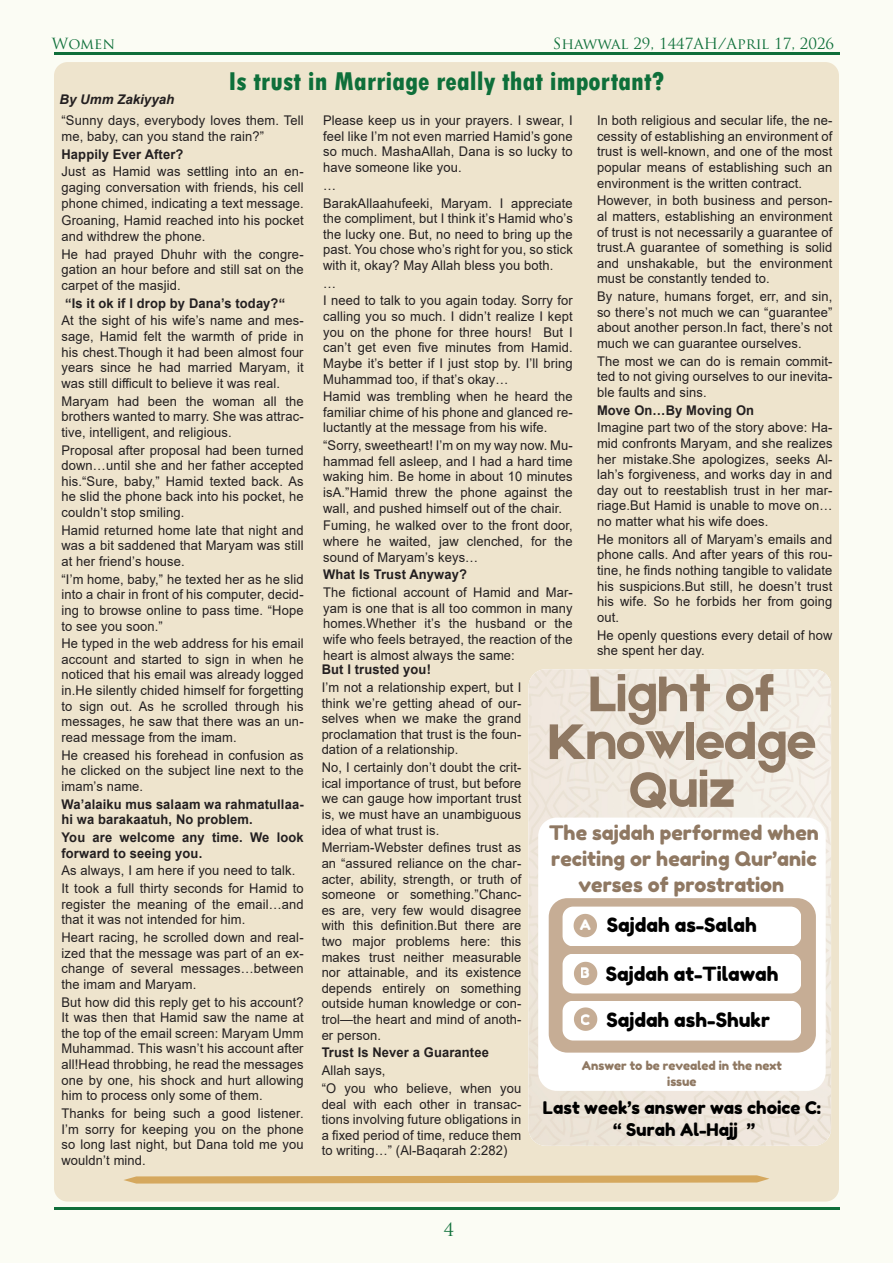
<style>
.page{position:relative;width:893px;height:1263px;background:#fbfcf4}
.page>*{position:absolute;margin:0;border:0;box-sizing:border-box;transform-origin:0 0}
.t1{font:53.25px/47.8px "Etna";color:#8f7862;text-align:center}
.t2{font:800 condensed 27px "Tw Cen";color:#0e6f3a}
.t3{font:19.95px/26px "Fredoka One";color:#8f7862;text-align:center}
.t4{font:19.5px "Fredoka One";color:#000}
.t5{font:18px "Trajan Pro";color:#0f703a}
.t6{font:17.4px/22.6px "Fredoka One";color:#000;text-align:center}
.t7{font:15px "Trajan Pro";color:#0f703a}
.t8{font:14.55px "Fredoka One";color:#fff}
.t9{font:13.35px/15.6px "Arial";letter-spacing:.01em;color:#231f20;text-align:justify}
.t10{font:700 13.35px/15.6px "Arial";letter-spacing:.01em;color:#231f20}
.t11{font:italic 700 13.35px "Arial";color:#231f20}
.t12{font:12.15px/15.8px "Fredoka One";color:#8f7862;text-align:center}
</style>
<div class="page">
<div style="left:54px;top:62px;width:785px;height:1139px;background:#eee4cd;border-radius:14px"></div>
<hr style="left:54px;top:53px;width:785px;height:2px;background:#0f6e3a">
<svg style="left:124px;top:1175px;width:645px;height:8px;background:#d8b06d"></svg>
<img style="left:529px;top:669px;width:302px;height:477px">
<div style="left:538px;top:817px;width:287px;height:274px;background:#fff"></div>
<div style="left:549px;top:898px;width:267px;height:154px;background:#c6ad95"></div>
<div style="left:563px;top:906px;width:238px;height:40px;background:#fff"></div>
<div style="left:563px;top:954px;width:238px;height:39px;background:#fff"></div>
<div style="left:563px;top:1001px;width:238px;height:39px;background:#fff"></div>
<svg style="left:574px;top:914px;width:23px;height:23px"></svg>
<svg style="left:574px;top:962px;width:23px;height:23px"></svg>
<svg style="left:574px;top:1007px;width:23px;height:24px"></svg>
<hr style="left:54px;top:1207px;width:785px;height:3px;background:#0f6e3a">
<p class="t7" style="left:52px;top:34px;width:65px">Women</p>
<p class="t7" style="left:553px;top:34px;width:283px">Shawwal 29, 1447AH/April 17, 2026</p>
<p class="t2" style="left:228px;top:65px;width:437px">Is trust in Marriage really that important?</p>
<p class="t9" style="left:62px;top:113px;width:244px">“Sunny days, everybody loves them. Tell me, baby, can you stand the rain?”</p>
<p class="t10" style="left:62px;top:146px;width:123px">Happily Ever After?</p>
<p class="t9" style="left:62px;top:164px;width:244px">Just as Hamid was settling into an en&shy;gaging conversation with friends, his cell phone chimed, indicating a text message.</p>
<p class="t9" style="left:62px;top:213px;width:244px">Groaning, Hamid reached into his pocket and withdrew the phone.</p>
<p class="t9" style="left:62px;top:246px;width:244px">He had prayed Dhuhr with the congre&shy;gation an hour before and still sat on the carpet of the masjid.</p>
<p class="t10" style="left:65px;top:295px;width:221px">“Is it ok if I drop by Dana’s today?“</p>
<p class="t9" style="left:62px;top:313px;width:244px">At the sight of his wife’s name and mes&shy;sage, Hamid felt the warmth of pride in his chest.Though it had been almost four years since he had married Maryam, it was still difficult to believe it was real.</p>
<p class="t9" style="left:62px;top:393px;width:244px">Maryam had been the woman all the brothers wanted to marry. She was attrac&shy;tive, intelligent, and religious.</p>
<p class="t9" style="left:62px;top:442px;width:244px">Proposal after proposal had been turned down…until she and her father accepted his.“Sure, baby,” Hamid texted back. As he slid the phone back into his pocket, he couldn’t stop smiling.</p>
<p class="t9" style="left:62px;top:522px;width:244px">Hamid returned home late that night and was a bit saddened that Maryam was still at her friend’s house.</p>
<p class="t9" style="left:62px;top:571px;width:244px">“I’m home, baby,” he texted her as he slid into a chair in front of his computer, decid&shy;ing to browse online to pass time. “Hope to see you soon.”</p>
<p class="t9" style="left:62px;top:636px;width:244px">He typed in the web address for his email account and started to sign in when he noticed that his email was already logged in.He silently chided himself for forgetting to sign out. As he scrolled through his messages, he saw that there was an un&shy;read message from the imam.</p>
<p class="t9" style="left:62px;top:747px;width:244px">He creased his forehead in confusion as he clicked on the subject line next to the imam’s name.</p>
<p class="t10" style="left:62px;top:796px;width:244px">Wa’alaiku mus salaam wa rahmatullaa&shy;hi wa barakaatuh, No problem.</p>
<p class="t10" style="left:62px;top:830px;width:244px">You are welcome any time. We look forward to seeing you.</p>
<p class="t9" style="left:62px;top:863px;width:235px">As always, I am here if you need to talk.</p>
<p class="t9" style="left:62px;top:880px;width:244px">It took a full thirty seconds for Hamid to register the meaning of the email…and that it was not intended for him.</p>
<p class="t9" style="left:62px;top:929px;width:244px">Heart racing, he scrolled down and real&shy;ized that the message was part of an ex&shy;change of several messages…between the imam and Maryam.</p>
<p class="t9" style="left:62px;top:994px;width:244px">But how did this reply get to his account?<br>It was then that Hamid saw the name at the top of the email screen: Maryam Umm Muhammad. This wasn’t his account after all!Head throbbing, he read the messages one by one, his shock and hurt allowing him to process only some of them.</p>
<p class="t9" style="left:62px;top:1105px;width:244px">Thanks for being such a good listener.<br>I’m sorry for keeping you on the phone so long last night, but Dana told me you wouldn’t mind.</p>
<p class="t11" style="left:59px;top:91px;width:116px">By Umm Zakiyyah</p>
<p class="t9" style="left:597px;top:113px;width:237px">In both religious and secular life, the ne&shy;cessity of establishing an environment of trust is well-known, and one of the most popular means of establishing such an environment is the written contract.</p>
<p class="t9" style="left:597px;top:193px;width:237px">However, in both business and person&shy;al matters, establishing an environment of trust is not necessarily a guarantee of trust.A guarantee of something is solid and unshakable, but the environment must be constantly tended to.</p>
<p class="t9" style="left:597px;top:289px;width:237px">By nature, humans forget, err, and sin, so there’s not much we can “guarantee” about another person.In fact, there’s not much we can guarantee ourselves.</p>
<p class="t9" style="left:597px;top:353px;width:237px">The most we can do is remain commit&shy;ted to not giving ourselves to our inevita&shy;ble faults and sins.</p>
<p class="t10" style="left:597px;top:402px;width:159px">Move On…By Moving On</p>
<p class="t9" style="left:597px;top:420px;width:237px">Imagine part two of the story above: Ha&shy;mid confronts Maryam, and she realizes her mistake.She apologizes, seeks Al&shy;lah’s forgiveness, and works day in and day out to reestablish trust in her mar&shy;riage.But Hamid is unable to move on… no matter what his wife does.</p>
<p class="t9" style="left:597px;top:531px;width:237px">He monitors all of Maryam’s emails and phone calls. And after years of this rou&shy;tine, he finds nothing tangible to validate his suspicions.But still, he doesn’t trust his wife. So he forbids her from going out.</p>
<p class="t9" style="left:597px;top:627px;width:237px">He openly questions every detail of how she spent her day.</p>
<p class="t9" style="left:323px;top:113px;width:251px">Please keep us in your prayers. I swear, I feel like I’m not even married Hamid’s gone so much. MashaAllah, Dana is so lucky to have someone like you.</p>
<p class="t9" style="left:323px;top:177px;width:14px">…</p>
<p class="t9" style="left:323px;top:195px;width:251px">BarakAllaahufeeki, Maryam. I appreciate the compliment, but I think it’s Hamid who’s the lucky one. But, no need to bring up the past. You chose who’s right for you, so stick with it, okay? May Allah bless you both.</p>
<p class="t9" style="left:323px;top:275px;width:14px">…</p>
<p class="t9" style="left:323px;top:293px;width:251px">I need to talk to you again today. Sorry for calling you so much. I didn’t realize I kept you on the phone for three hours! But I can’t get even five minutes from Hamid.<br>Maybe it’s better if I just stop by. I’ll bring Muhammad too, if that’s okay…</p>
<p class="t9" style="left:323px;top:389px;width:251px">Hamid was trembling when he heard the familiar chime of his phone and glanced re&shy;luctantly at the message from his wife.</p>
<p class="t9" style="left:323px;top:438px;width:251px">“Sorry, sweetheart! I’m on my way now. Mu&shy;hammad fell asleep, and I had a hard time waking him. Be home in about 10 minutes isA.”Hamid threw the phone against the wall, and pushed himself out of the chair.</p>
<p class="t9" style="left:323px;top:518px;width:251px">Fuming, he walked over to the front door, where he waited, jaw clenched, for the sound of Maryam’s keys…</p>
<p class="t10" style="left:323px;top:567px;width:145px">What Is Trust Anyway?</p>
<p class="t9" style="left:323px;top:584px;width:251px">The fictional account of Hamid and Mar&shy;yam is one that is all too common in many homes.Whether it’s the husband or the wife who feels betrayed, the reaction of the heart is almost always the same:</p>
<p class="t10" style="left:322px;top:662px;width:111px">But I trusted you!</p>
<p class="t9" style="left:322px;top:679px;width:201px">I’m not a relationship expert, but I think we’re getting ahead of our&shy;selves when we make the grand proclamation that trust is the foun&shy;dation of a relationship.</p>
<p class="t9" style="left:322px;top:760px;width:201px">No, I certainly don’t doubt the crit&shy;ical importance of trust, but before we can gauge how important trust is, we must have an unambiguous idea of what trust is.</p>
<p class="t9" style="left:322px;top:840px;width:201px">Merriam-Webster defines trust as an “assured reliance on the char&shy;acter, ability, strength, or truth of someone or something.”Chanc&shy;es are, very few would disagree with this definition.But there are two major problems here: this makes trust neither measurable nor attainable, and its existence depends entirely on something outside human knowledge or con&shy;trol—the heart and mind of anoth&shy;er person.</p>
<p class="t10" style="left:322px;top:1045px;width:169px">Trust Is Never a Guarantee</p>
<p class="t9" style="left:322px;top:1062px;width:65px">Allah says,</p>
<p class="t9" style="left:322px;top:1080px;width:201px">“O you who believe, when you deal with each other in transac&shy;tions involving future obligations in a fixed period of time, reduce them to writing…” (Al-Baqarah 2:282)</p>
<p class="t1" style="left:548px;top:667px;width:269px">Light of<br>Knowledge<br>Quiz</p>
<p class="t3" style="left:549px;top:819px;width:271px">The sajdah performed when reciting or hearing Qur’anic verses of prostration</p>
<p class="t4" style="left:607px;top:913px;width:152px">Sajdah as-Salah</p>
<p class="t8" style="left:580px;top:915px;width:13px">A</p>
<p class="t8" style="left:581px;top:964px;width:11px">B</p>
<p class="t8" style="left:581px;top:1010px;width:11px">C</p>
<p class="t4" style="left:606px;top:962px;width:174px">Sajdah at-Tilawah</p>
<p class="t4" style="left:606px;top:1008px;width:165px">Sajdah ash-Shukr</p>
<p class="t12" style="left:582px;top:1057px;width:201px">Answer to be revealed in the next issue</p>
<p class="t6" style="left:543px;top:1096px;width:280px">Last week’s answer was choice C: “ Surah Al-Hajj ”</p>
<p class="t5" style="left:444px;top:1217px;width:12px">4</p>
</div>
